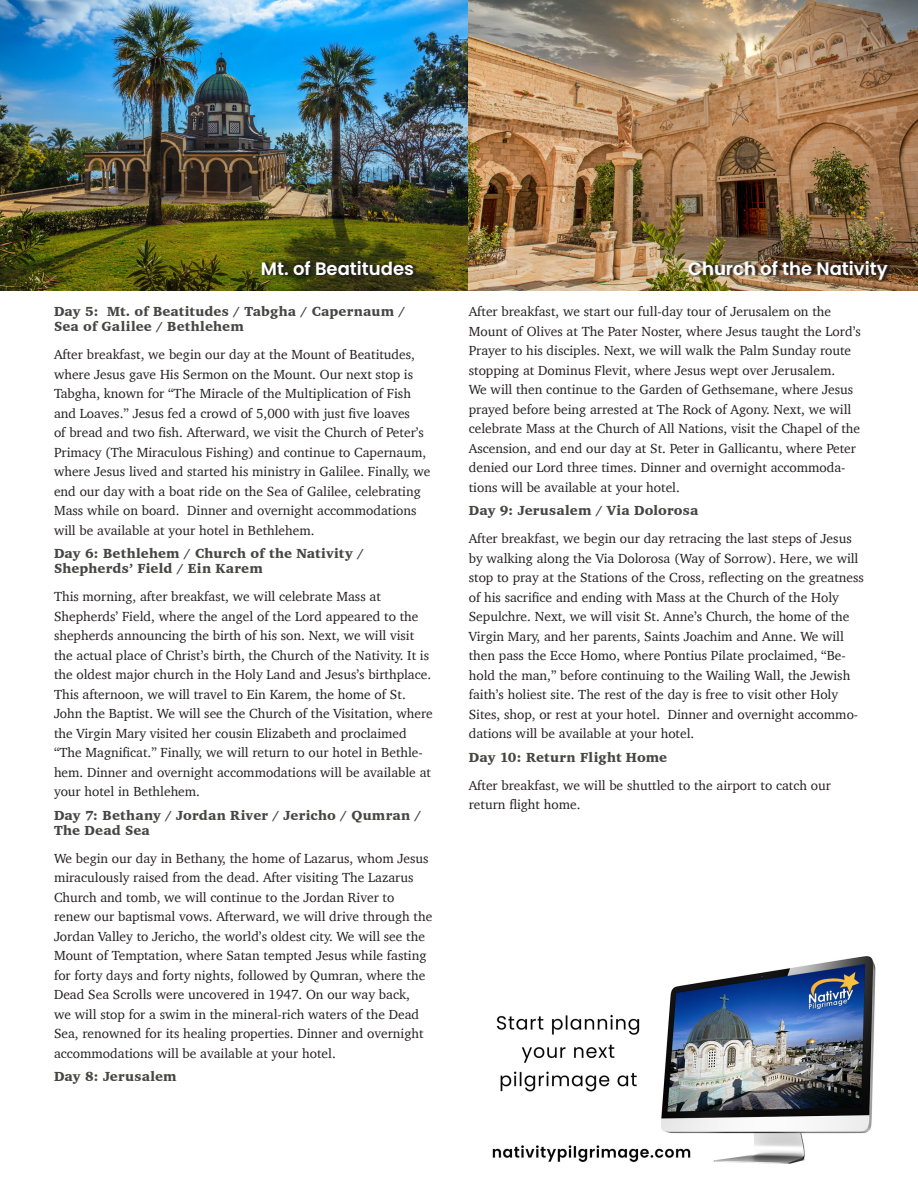
<style>
.page{position:relative;width:918px;height:1188px;background:#fff}
.page>*{position:absolute;margin:0;border:0;box-sizing:border-box;transform-origin:0 0}
.t1{font:600 18px "Poppins";color:#fff}
.t2{font:13.5px/19.5px "Charter";color:#231f20}
.DAILY_HIGHLIGHTS{font:900 13.5px/15px "Charter";letter-spacing:.015em;color:#464644}
</style>
<div class="page">
<img style="left:492px;top:956px;width:384px;height:208px">
<img style="left:0;top:0;width:469px;height:290px">
<svg style="left:263px;top:259px;width:155px;height:18px;background:#353613"></svg>
<img style="left:469px;top:0;width:449px;height:290px">
<img style="left:690px;top:259px;width:202px;height:23px">
<p class="t1" style="left:261px;top:258px;width:154px">Mt. of Beatitudes</p>
<p class="t1" style="left:688px;top:258px;width:201px">Church of the Nativity</p>
<p class="t2" style="left:469px;top:302px;width:394px">After breakfast, we start our full-day tour of Jerusalem on the Mount of Olives at The Pater Noster, where Jesus taught the Lord’s Prayer to his disciples. Next, we will walk the Palm Sunday route stopping at Dominus Flevit, where Jesus wept over Jerusalem.<br>We will then continue to the Garden of Gethsemane, where Jesus prayed before being arrested at The Rock of Agony. Next, we will celebrate Mass at the Church of All Nations, visit the Chapel of the Ascension, and end our day at St. Peter in Gallicantu, where Peter denied our Lord three times. Dinner and overnight accommoda&shy;tions will be available at your hotel.</p>
<p class="DAILY_HIGHLIGHTS" style="left:469px;top:503px;width:231px">Day 9: Jerusalem / Via Dolorosa</p>
<p class="t2" style="left:469px;top:529px;width:397px">After breakfast, we begin our day retracing the last steps of Jesus by walking along the Via Dolorosa (Way of Sorrow). Here, we will stop to pray at the Stations of the Cross, reflecting on the greatness of his sacrifice and ending with Mass at the Church of the Holy Sepulchre. Next, we will visit St. Anne’s Church, the home of the Virgin Mary, and her parents, Saints Joachim and Anne. We will then pass the Ecce Homo, where Pontius Pilate proclaimed, “Be&shy;hold the man,” before continuing to the Wailing Wall, the Jewish faith’s holiest site. The rest of the day is free to visit other Holy Sites, shop, or rest at your hotel. Dinner and overnight accommo&shy;dations will be available at your hotel.</p>
<p class="DAILY_HIGHLIGHTS" style="left:469px;top:749px;width:200px">Day 10: Return Flight Home</p>
<p class="t2" style="left:469px;top:775px;width:364px">After breakfast, we will be shuttled to the airport to catch our return flight home.</p>
<p class="DAILY_HIGHLIGHTS" style="left:54px;top:304px;width:353px">Day 5: Mt. of Beatitudes / Tabgha / Capernaum /<br>Sea of Galilee / Bethlehem</p>
<p class="t2" style="left:54px;top:345px;width:378px">After breakfast, we begin our day at the Mount of Beatitudes, where Jesus gave His Sermon on the Mount. Our next stop is Tabgha, known for “The Miracle of the Multiplication of Fish and Loaves.” Jesus fed a crowd of 5,000 with just five loaves<br>of bread and two fish. Afterward, we visit the Church of Peter’s Primacy (The Miraculous Fishing) and continue to Capernaum, where Jesus lived and started his ministry in Galilee. Finally, we end our day with a boat ride on the Sea of Galilee, celebrating Mass while on board. Dinner and overnight accommodations will be available at your hotel in Bethlehem.</p>
<p class="DAILY_HIGHLIGHTS" style="left:54px;top:546px;width:311px">Day 6: Bethlehem / Church of the Nativity /<br>Shepherds’ Field / Ein Karem</p>
<p class="t2" style="left:54px;top:587px;width:380px">This morning, after breakfast, we will celebrate Mass at Shepherds’ Field, where the angel of the Lord appeared to the shepherds announcing the birth of his son. Next, we will visit the actual place of Christ’s birth, the Church of the Nativity. It is the oldest major church in the Holy Land and Jesus’s birthplace.<br>This afternoon, we will travel to Ein Karem, the home of St.<br>John the Baptist. We will see the Church of the Visitation, where the Virgin Mary visited her cousin Elizabeth and proclaimed “The Magnificat.” Finally, we will return to our hotel in Bethle&shy;hem. Dinner and overnight accommodations will be available at your hotel in Bethlehem.</p>
<p class="DAILY_HIGHLIGHTS" style="left:54px;top:808px;width:369px">Day 7: Bethany / Jordan River / Jericho / Qumran /<br>The Dead Sea</p>
<p class="t2" style="left:54px;top:848px;width:380px">We begin our day in Bethany, the home of Lazarus, whom Jesus miraculously raised from the dead. After visiting The Lazarus Church and tomb, we will continue to the Jordan River to renew our baptismal vows. Afterward, we will drive through the Jordan Valley to Jericho, the world’s oldest city. We will see the Mount of Temptation, where Satan tempted Jesus while fasting for forty days and forty nights, followed by Qumran, where the Dead Sea Scrolls were uncovered in 1947. On our way back,<br>we will stop for a swim in the mineral-rich waters of the Dead Sea, renowned for its healing properties. Dinner and overnight accommodations will be available at your hotel.</p>
<p class="DAILY_HIGHLIGHTS" style="left:54px;top:1069px;width:124px">Day 8: Jerusalem</p>
</div>
